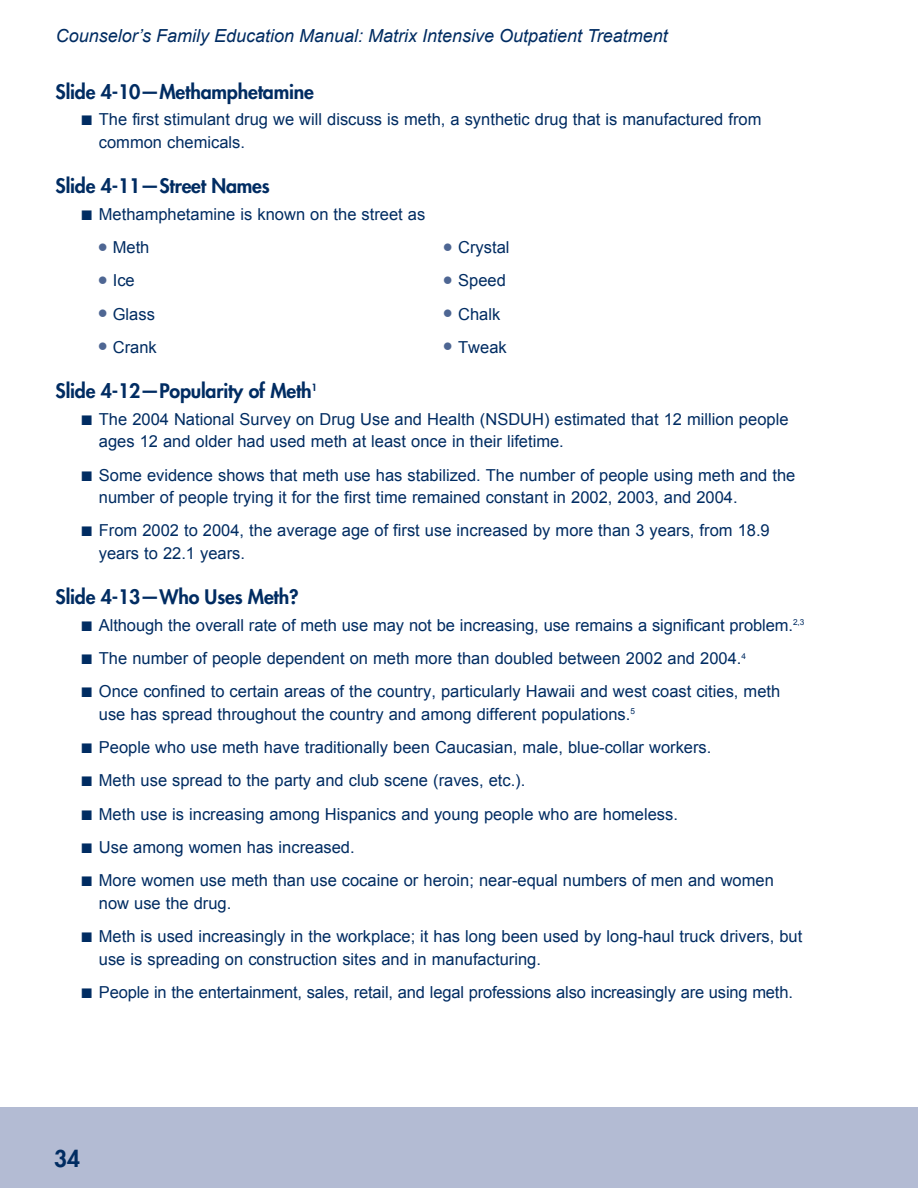
<style>
.page{position:relative;width:918px;height:1188px;background:#fff}
.page>*{position:absolute;margin:0;border:0;box-sizing:border-box;transform-origin:0 0}
.t1{font:800 22.5px "Futura Std";color:#002c62}
.H2_FuturaStd{font:800 19.5px "Futura Std";letter-spacing:-.01em;color:#002c62}
.t2{font:italic 18px "Arial";color:#002c62}
.t3{font:16.5px/22.5px "Arial";color:#002c62}
.s1{font-family:"Times New Roman";font-size:21px}
.s2{font-size:30px;color:#4e6693}
</style>
<div class="page">
<div style="left:0;top:1107px;width:918px;height:81px;background:#b3bbd3"></div>
<p class="t2" style="left:56px;top:24px;width:614px">Counselor’s Family Education Manual: Matrix Intensive Outpatient Treatment</p>
<p class="H2_FuturaStd" style="left:56px;top:79px;width:260px">Slide 4-10—Methamphetamine</p>
<p class="t3" style="left:99px;top:109px;width:664px;text-indent:-18px"><span class="s1">■</span> The first stimulant drug we will discuss is meth, a synthetic drug that is manufactured from common chemicals.</p>
<p class="H2_FuturaStd" style="left:56px;top:173px;width:216px">Slide 4-11—Street Names</p>
<p class="t3" style="left:81px;top:203px;width:346px"><span class="s1">■</span> Methamphetamine is known on the street as</p>
<p class="t3" style="left:98px;top:236px;width:53px"><span class="s2">•</span> Meth</p>
<p class="t3" style="left:443px;top:236px;width:68px"><span class="s2">•</span> Crystal</p>
<p class="t3" style="left:98px;top:269px;width:39px"><span class="s2">•</span> Ice</p>
<p class="t3" style="left:443px;top:269px;width:65px"><span class="s2">•</span> Speed</p>
<p class="t3" style="left:98px;top:303px;width:59px"><span class="s2">•</span> Glass</p>
<p class="t3" style="left:443px;top:303px;width:59px"><span class="s2">•</span> Chalk</p>
<p class="t3" style="left:98px;top:336px;width:61px"><span class="s2">•</span> Crank</p>
<p class="t3" style="left:443px;top:336px;width:66px"><span class="s2">•</span> Tweak</p>
<p class="H2_FuturaStd" style="left:56px;top:378px;width:263px">Slide 4-12—Popularity of Meth<sup>1</sup></p>
<p class="t3" style="left:99px;top:408px;width:691px;text-indent:-18px"><span class="s1">■</span> The 2004 National Survey on Drug Use and Health (NSDUH) estimated that 12 million people ages 12 and older had used meth at least once in their lifetime.</p>
<p class="t3" style="left:99px;top:464px;width:698px;text-indent:-18px"><span class="s1">■</span> Some evidence shows that meth use has stabilized. The number of people using meth and the number of people trying it for the first time remained constant in 2002, 2003, and 2004.</p>
<p class="t3" style="left:99px;top:520px;width:672px;text-indent:-18px"><span class="s1">■</span> From 2002 to 2004, the average age of first use increased by more than 3 years, from 18.9 years to 22.1 years.</p>
<p class="H2_FuturaStd" style="left:56px;top:584px;width:244px">Slide 4-13—Who Uses Meth?</p>
<p class="t3" style="left:81px;top:614px;width:725px"><span class="s1">■</span> Although the overall rate of meth use may not be increasing, use remains a significant problem.<sup>2,3</sup></p>
<p class="t3" style="left:81px;top:647px;width:667px"><span class="s1">■</span> The number of people dependent on meth more than doubled between 2002 and 2004.<sup>4</sup></p>
<p class="t3" style="left:99px;top:680px;width:683px;text-indent:-18px"><span class="s1">■</span> Once confined to certain areas of the country, particularly Hawaii and west coast cities, meth use has spread throughout the country and among different populations.<sup>5</sup></p>
<p class="t3" style="left:81px;top:736px;width:632px"><span class="s1">■</span> People who use meth have traditionally been Caucasian, male, blue-collar workers.</p>
<p class="t3" style="left:81px;top:770px;width:446px"><span class="s1">■</span> Meth use spread to the party and club scene (raves, etc.).</p>
<p class="t3" style="left:81px;top:803px;width:599px"><span class="s1">■</span> Meth use is increasing among Hispanics and young people who are homeless.</p>
<p class="t3" style="left:81px;top:836px;width:276px"><span class="s1">■</span> Use among women has increased.</p>
<p class="t3" style="left:99px;top:869px;width:677px;text-indent:-18px"><span class="s1">■</span> More women use meth than use cocaine or heroin; near-equal numbers of men and women now use the drug.</p>
<p class="t3" style="left:99px;top:925px;width:705px;text-indent:-18px"><span class="s1">■</span> Meth is used increasingly in the workplace; it has long been used by long-haul truck drivers, but use is spreading on construction sites and in manufacturing.</p>
<p class="t3" style="left:81px;top:981px;width:714px"><span class="s1">■</span> People in the entertainment, sales, retail, and legal professions also increasingly are using meth.</p>
<h1 class="t1" style="left:54px;top:1144px;width:28px">34</h1>
</div>
